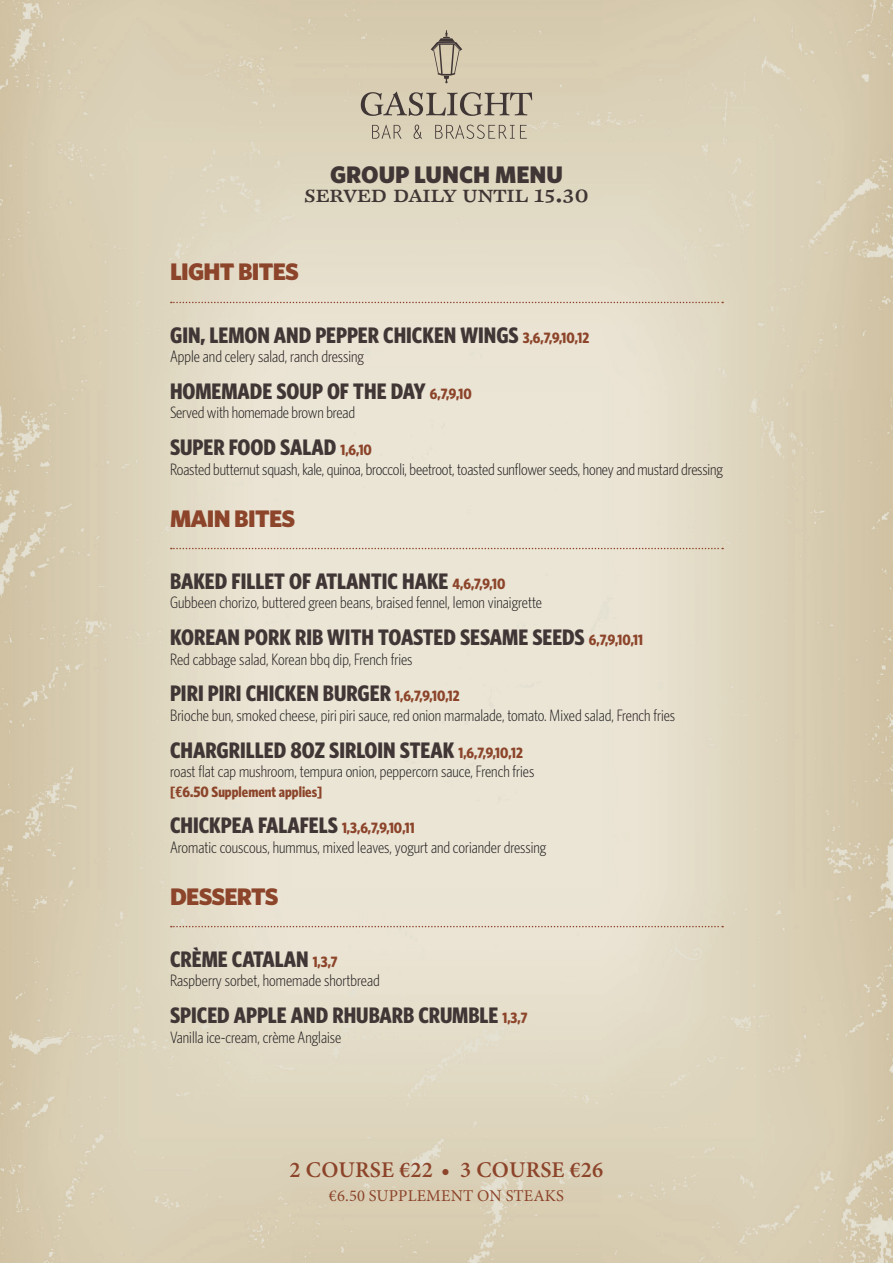
<style>
.page{position:relative;width:893px;height:1263px;background:#fff}
.page>*{position:absolute;margin:0;border:0;box-sizing:border-box;transform-origin:0 0}
.Body{font:24.6px "Clifford Six Caps";color:#403635}
.Section_Title{font:900 24px "Whitney HTF";letter-spacing:-.03em;color:#8c442a}
.t1{font:900 24px "Whitney HTF";color:#403635}
.Menu_Item{font:700 condensed 22.5px "Whitney HTF";color:#403635}
.Menu_Item-2{font:600 22.5px "Minion Pro";letter-spacing:.01em;color:#8c442a}
.Body-2{font:300 condensed 16.5px "Whitney HTF";color:#231f20}
.Menu_Item-3{font:16.5px "Minion Pro";letter-spacing:.01em;color:#8c442a}
.Body-3{font:700 condensed 15px "Whitney HTF";color:#8c442a}
.s1{font-size:15px;color:#8c442a}
.s2{font-family:"Helvetica Neue"}
</style>
<div class="page">
<img style="left:0;top:0;width:893px;height:1263px">
<svg style="left:171px;top:302px;width:552px;height:1px"></svg>
<svg style="left:171px;top:548px;width:552px;height:1px"></svg>
<svg style="left:171px;top:926px;width:552px;height:1px"></svg>
<svg style="left:431px;top:30px;width:31px;height:53px;background:#b9ae98"></svg>
<svg style="left:361px;top:92px;width:171px;height:24px;background:#ada391"></svg>
<svg style="left:372px;top:124px;width:155px;height:15px;background:#c3b9a4"></svg>
<p class="t1" style="left:330px;top:160px;width:234px">GROUP LUNCH MENU</p>
<p class="Body" style="left:304px;top:181px;width:286px">served daily until 15.30</p>
<p class="Section_Title" style="left:170px;top:257px;width:130px">LIGHT BITES</p>
<p class="Menu_Item" style="left:170px;top:322px;width:421px">GIN, LEMON AND PEPPER CHICKEN WINGS <span class="s1">3,6,7,9,10,12</span></p>
<p class="Body-2" style="left:170px;top:347px;width:195px">Apple and celery salad, ranch dressing</p>
<p class="Menu_Item" style="left:170px;top:378px;width:303px">HOMEMADE SOUP OF THE DAY <span class="s1">6,7,9,10</span></p>
<p class="Body-2" style="left:170px;top:404px;width:186px">Served with homemade brown bread</p>
<p class="Menu_Item" style="left:170px;top:434px;width:203px">SUPER FOOD SALAD <span class="s1">1,6,10</span></p>
<p class="Body-2" style="left:170px;top:460px;width:554px">Roasted butternut squash, kale, quinoa, broccoli, beetroot, toasted sunflower seeds, honey and mustard dressing</p>
<p class="Section_Title" style="left:170px;top:504px;width:127px">MAIN BITES</p>
<p class="Menu_Item" style="left:170px;top:568px;width:337px">BAKED FILLET OF ATLANTIC HAKE <span class="s1">4,6,7,9,10</span></p>
<p class="Body-2" style="left:170px;top:593px;width:373px">Gubbeen chorizo, buttered green beans, braised fennel, lemon vinaigrette</p>
<p class="Menu_Item" style="left:170px;top:624px;width:475px">KOREAN PORK RIB WITH TOASTED SESAME SEEDS <span class="s1">6,7,9,10,11</span></p>
<p class="Body-2" style="left:170px;top:650px;width:244px">Red cabbage salad, Korean bbq dip, French fries</p>
<p class="Menu_Item" style="left:170px;top:680px;width:291px">PIRI PIRI CHICKEN BURGER <span class="s1">1,6,7,9,10,12</span></p>
<p class="Body-2" style="left:170px;top:706px;width:507px">Brioche bun, smoked cheese, piri piri sauce, red onion marmalade, tomato. Mixed salad, French fries</p>
<p class="Menu_Item" style="left:170px;top:737px;width:354px">CHARGRILLED 8OZ SIRLOIN STEAK <span class="s1">1,6,7,9,10,12</span></p>
<p class="Body-2" style="left:170px;top:762px;width:366px">roast flat cap mushroom, tempura onion, peppercorn sauce, French fries</p>
<p class="Body-3" style="left:170px;top:783px;width:154px">[<span class="s2">€</span>6.50 Supplement applies]</p>
<p class="Menu_Item" style="left:170px;top:812px;width:246px">CHICKPEA FALAFELS <span class="s1">1,3,6,7,9,10,11</span></p>
<p class="Body-2" style="left:170px;top:838px;width:378px">Aromatic couscous, hummus, mixed leaves, yogurt and coriander dressing</p>
<p class="Section_Title" style="left:170px;top:882px;width:110px">DESSERTS</p>
<p class="Menu_Item" style="left:170px;top:946px;width:169px">CRÈME CATALAN <span class="s1">1,3,7</span></p>
<p class="Body-2" style="left:170px;top:971px;width:211px">Raspberry sorbet, homemade shortbread</p>
<p class="Menu_Item" style="left:170px;top:1002px;width:359px">SPICED APPLE AND RHUBARB CRUMBLE <span class="s1">1,3,7</span></p>
<p class="Body-2" style="left:170px;top:1028px;width:173px">Vanilla ice-cream, crème Anglaise</p>
<p class="Menu_Item-2" style="left:290px;top:1157px;width:315px">2 COURSE €22 • 3 COURSE €26</p>
<p class="Menu_Item-3" style="left:329px;top:1185px;width:237px">€6.50 SUPPLEMENT ON STEAKS</p>
</div>
